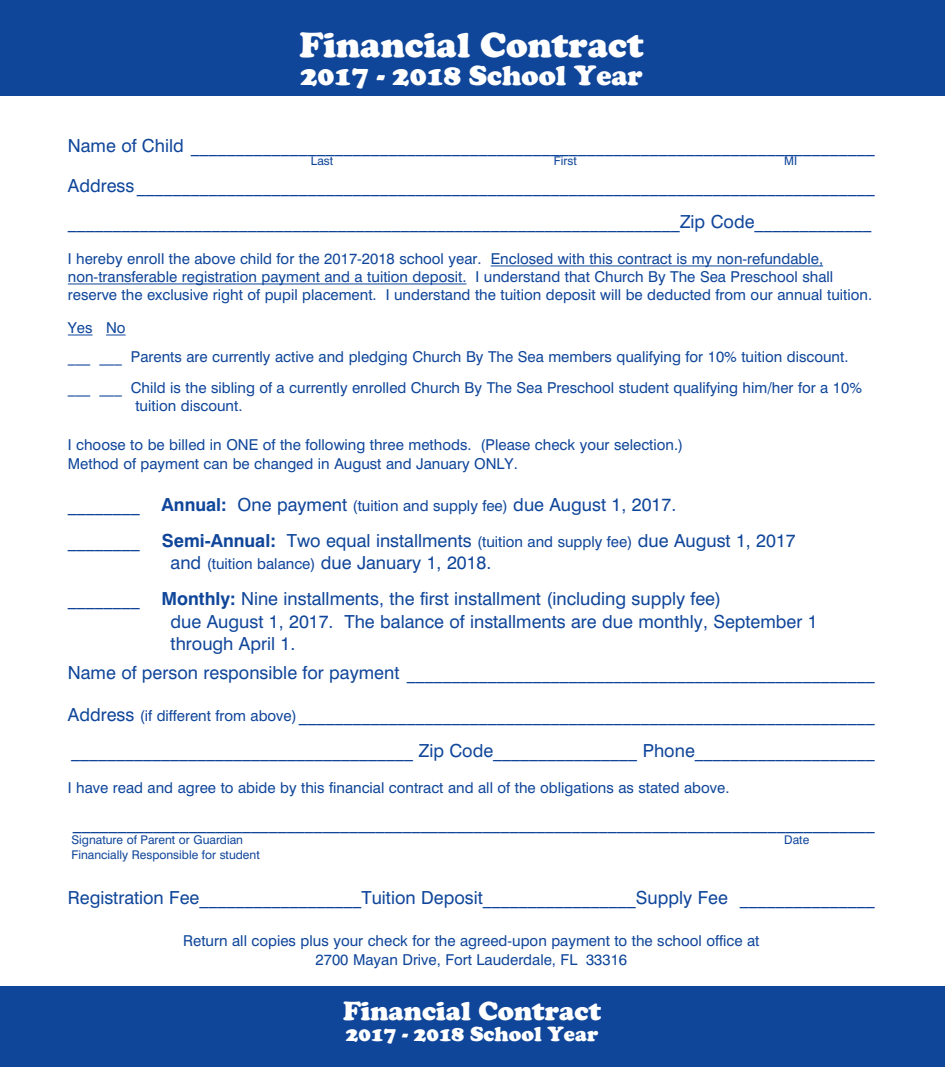
<style>
.page{position:relative;width:945px;height:1067px;background:#fff}
.page>*{position:absolute;margin:0;border:0;box-sizing:border-box;transform-origin:0 0}
.t1{font:900 36px "Cooper";color:#fff}
.t2{font:900 28.5px "Cooper";color:#fff}
.t3{font:900 27px "Cooper";color:#fff}
.t4{font:900 21px "Cooper";color:#fff}
.t5{font:18px "Swiss 721 BT";color:#10469a}
.t6{font:15px/18px "Swiss 721 BT";color:#10469a}
.t7{font:12px "Swiss 721 BT";color:#10469a}
.s1{font-weight:700}
.s2{font-size:15px}
</style>
<div class="page">
<hr style="left:491px;top:265px;width:332px;height:1px;background:#10469a">
<hr style="left:68px;top:283px;width:399px;height:1px;background:#10469a">
<svg style="left:68px;top:334px;width:25px;height:1px"></svg>
<svg style="left:106px;top:334px;width:20px;height:1px"></svg>
<div style="left:0;top:0;width:944px;height:96px;background:#10469a"></div>
<div style="left:0;top:986px;width:944px;height:80px;background:#10469a"></div>
<p class="t1" style="left:300px;top:24px;width:346px">Financial Contract</p>
<p class="t2" style="left:300px;top:59px;width:344px">2017 - 2018 School Year</p>
<p class="t5" style="left:68px;top:134px;width:808px">Name of Child ____________________________________________________________________________</p>
<p class="t7" style="left:311px;top:154px;width:24px">Last</p>
<p class="t7" style="left:554px;top:154px;width:24px">First</p>
<p class="t7" style="left:784px;top:154px;width:15px">MI</p>
<p class="t5" style="left:68px;top:175px;width:808px">Address __________________________________________________________________________________</p>
<p class="t5" style="left:68px;top:211px;width:805px">____________________________________________________________________Zip Code_____________</p>
<p class="t6" style="left:68px;top:250px;width:757px">I hereby enroll the above child for the 2017-2018 school year. Enclosed with this contract is my non-refundable,</p>
<p class="t6" style="left:68px;top:268px;width:806px">non-transferable registration payment and a tuition deposit. I understand that Church By The Sea Preschool shall reserve the exclusive right of pupil placement. I understand the tuition deposit will be deducted from our annual tuition.</p>
<p class="t6" style="left:68px;top:319px;width:59px">Yes No</p>
<p class="t6" style="left:68px;top:347px;width:782px">___ ___ Parents are currently active and pledging Church By The Sea members qualifying for 10% tuition discount.</p>
<p class="t6" style="left:68px;top:379px;width:796px">___ ___ Child is the sibling of a currently enrolled Church By The Sea Preschool student qualifying him/her for a 10%</p>
<p class="t6" style="left:135px;top:397px;width:109px">tuition discount.</p>
<p class="t6" style="left:68px;top:436px;width:617px">I choose to be billed in ONE of the following three methods. (Please check your selection.)</p>
<p class="t6" style="left:68px;top:454px;width:451px">Method of payment can be changed in August and January ONLY.</p>
<p class="t5" style="left:68px;top:493px;width:610px">________ <span class="s1">Annual:</span> One payment <span class="s2">(tuition and supply fee)</span> due August 1, 2017.</p>
<p class="t5" style="left:68px;top:529px;width:729px">________ <span class="s1">Semi-Annual:</span> Two equal installments <span class="s2">(tuition and supply fee)</span> due August 1, 2017</p>
<p class="t5" style="left:171px;top:551px;width:322px">and <span class="s2">(tuition balance)</span> due January 1, 2018.</p>
<p class="t5" style="left:68px;top:587px;width:655px">________ <span class="s1">Monthly:</span> Nine installments, the first installment (including supply fee)</p>
<p class="t5" style="left:171px;top:610px;width:649px">due August 1, 2017. The balance of installments are due monthly, September 1</p>
<p class="t5" style="left:171px;top:632px;width:126px">through April 1.</p>
<p class="t5" style="left:68px;top:661px;width:808px">Name of person responsible for payment ____________________________________________________</p>
<p class="t5" style="left:68px;top:703px;width:809px">Address <span class="s2">(if different from above)</span>________________________________________________________________</p>
<p class="t5" style="left:71px;top:739px;width:805px">______________________________________ Zip Code________________ Phone____________________</p>
<p class="t6" style="left:68px;top:778px;width:663px">I have read and agree to abide by this financial contract and all of the obligations as stated above.</p>
<p class="t5" style="left:73px;top:811px;width:803px">__________________________________________________________________________________________</p>
<p class="t7" style="left:71px;top:832px;width:173px">Signature of Parent or Guardian</p>
<p class="t7" style="left:784px;top:832px;width:26px">Date</p>
<p class="t7" style="left:71px;top:847px;width:190px">Financially Responsible for student</p>
<p class="t5" style="left:68px;top:886px;width:808px">Registration Fee__________________Tuition Deposit_________________Supply Fee _______________</p>
<p class="t6" style="left:183px;top:931px;width:578px">Return all copies plus your check for the agreed-upon payment to the school office at</p>
<p class="t6" style="left:316px;top:950px;width:313px">2700 Mayan Drive, Fort Lauderdale, FL 33316</p>
<p class="t3" style="left:343px;top:994px;width:260px">Financial Contract</p>
<p class="t4" style="left:346px;top:1021px;width:254px">2017 - 2018 School Year</p>
</div>
